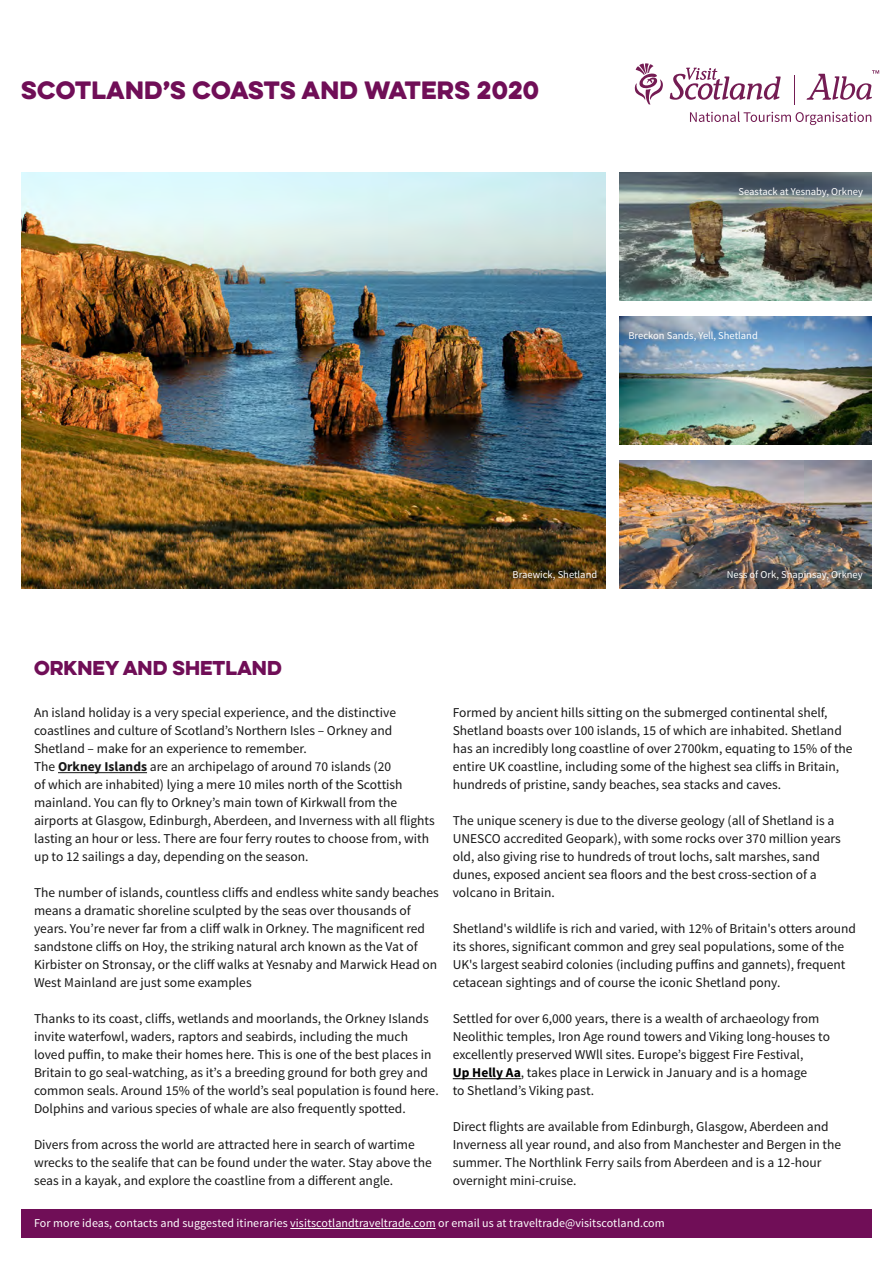
<style>
.page{position:relative;width:893px;height:1263px;background:#fff}
.page>*{position:absolute;margin:0;border:0;box-sizing:border-box;transform-origin:0 0}
.t1{font:22.5px "Eveleth Clean";letter-spacing:.01em;color:#700e57}
.t2{font:18px "Eveleth Clean";color:#700e57}
.t3{font:13.5px/18px "Source Sans Pro";color:#161616}
.t4{font:12px "Source Sans Pro";letter-spacing:.005em;color:#fff}
.t5{font:10.5px "Source Sans Pro";color:#fff}
.s1{font-weight:700}
.s2{font-weight:700;color:#000}
</style>
<div class="page">
<img style="left:21px;top:173px;width:585px;height:415px">
<hr style="left:58px;top:772px;width:89px;height:1px;background:#161616">
<hr style="left:453px;top:1078px;width:68px;height:1px;background:#000">
<img style="left:620px;top:173px;width:251px;height:128px">
<img style="left:620px;top:317px;width:251px;height:128px">
<img style="left:620px;top:460px;width:251px;height:128px">
<div style="left:21px;top:1209px;width:851px;height:29px;background:#700e57"></div>
<hr style="left:290px;top:1228px;width:146px;height:1px;background:#fff">
<svg style="left:635px;top:63px;width:28px;height:41px"></svg>
<svg style="left:670px;top:68px;width:111px;height:32px"></svg>
<svg style="left:794px;top:75px;width:1px;height:29px"></svg>
<svg style="left:806px;top:70px;width:73px;height:30px"></svg>
<svg style="left:690px;top:111px;width:181px;height:14px"></svg>
<h1 class="t1" style="left:21px;top:73px;width:519px">SCOTLAND’S COASTS AND WATERS 2020</h1>
<p class="t5" style="left:738px;top:185px;width:126px">Seastack at Yesnaby, Orkney</p>
<p class="t5" style="left:628px;top:329px;width:131px">Breckon Sands, Yell, Shetland</p>
<h2 class="t2" style="left:34px;top:654px;width:249px">ORKNEY AND SHETLAND</h2>
<p class="t5" style="left:512px;top:568px;width:86px">Braewick, Shetland</p>
<p class="t5" style="left:727px;top:568px;width:138px">Ness of Ork, Shapinsay, Orkney</p>
<p class="t3" style="left:34px;top:704px;width:402px">An island holiday is a very special experience, and the distinctive coastlines and culture of Scotland’s Northern Isles – Orkney and Shetland – make for an experience to remember.<br>The <span class="s1">Orkney Islands</span> are an archipelago of around 70 islands (20<br>of which are inhabited) lying a mere 10 miles north of the Scottish mainland. You can fly to Orkney’s main town of Kirkwall from the airports at Glasgow, Edinburgh, Aberdeen, and Inverness with all flights lasting an hour or less. There are four ferry routes to choose from, with up to 12 sailings a day, depending on the season.</p>
<p class="t3" style="left:34px;top:884px;width:406px">The number of islands, countless cliffs and endless white sandy beaches means a dramatic shoreline sculpted by the seas over thousands of years. You’re never far from a cliff walk in Orkney. The magnificent red sandstone cliffs on Hoy, the striking natural arch known as the Vat of Kirbister on Stronsay, or the cliff walks at Yesnaby and Marwick Head on West Mainland are just some examples</p>
<p class="t3" style="left:34px;top:1010px;width:406px">Thanks to its coast, cliffs, wetlands and moorlands, the Orkney Islands invite waterfowl, waders, raptors and seabirds, including the much loved puffin, to make their homes here. This is one of the best places in Britain to go seal-watching, as it’s a breeding ground for both grey and common seals. Around 15% of the world’s seal population is found here.<br>Dolphins and various species of whale are also frequently spotted.</p>
<p class="t3" style="left:34px;top:1136px;width:399px">Divers from across the world are attracted here in search of wartime wrecks to the sealife that can be found under the water. Stay above the seas in a kayak, and explore the coastline from a different angle.</p>
<p class="t3" style="left:453px;top:704px;width:401px">Formed by ancient hills sitting on the submerged continental shelf, Shetland boasts over 100 islands, 15 of which are inhabited. Shetland has an incredibly long coastline of over 2700km, equating to 15% of the entire UK coastline, including some of the highest sea cliffs in Britain, hundreds of pristine, sandy beaches, sea stacks and caves.</p>
<p class="t3" style="left:453px;top:812px;width:390px">The unique scenery is due to the diverse geology (all of Shetland is a UNESCO accredited Geopark), with some rocks over 370 million years old, also giving rise to hundreds of trout lochs, salt marshes, sand dunes, exposed ancient sea floors and the best cross-section of a volcano in Britain.</p>
<p class="t3" style="left:453px;top:920px;width:405px">Shetland's wildlife is rich and varied, with 12% of Britain's otters around its shores, significant common and grey seal populations, some of the UK's largest seabird colonies (including puffins and gannets), frequent cetacean sightings and of course the iconic Shetland pony.</p>
<p class="t3" style="left:453px;top:1010px;width:379px">Settled for over 6,000 years, there is a wealth of archaeology from Neolithic temples, Iron Age round towers and Viking long-houses to excellently preserved WWll sites. Europe’s biggest Fire Festival,<br><span class="s2">Up Helly Aa</span>, takes place in Lerwick in January and is a homage<br>to Shetland’s Viking past.</p>
<p class="t3" style="left:453px;top:1118px;width:390px">Direct flights are available from Edinburgh, Glasgow, Aberdeen and Inverness all year round, and also from Manchester and Bergen in the summer. The Northlink Ferry sails from Aberdeen and is a 12-hour overnight mini-cruise.</p>
<p class="t4" style="left:34px;top:1216px;width:632px">For more ideas, contacts and suggested itineraries visitscotlandtraveltrade.com or email us at traveltrade@visitscotland.com</p>
</div>
